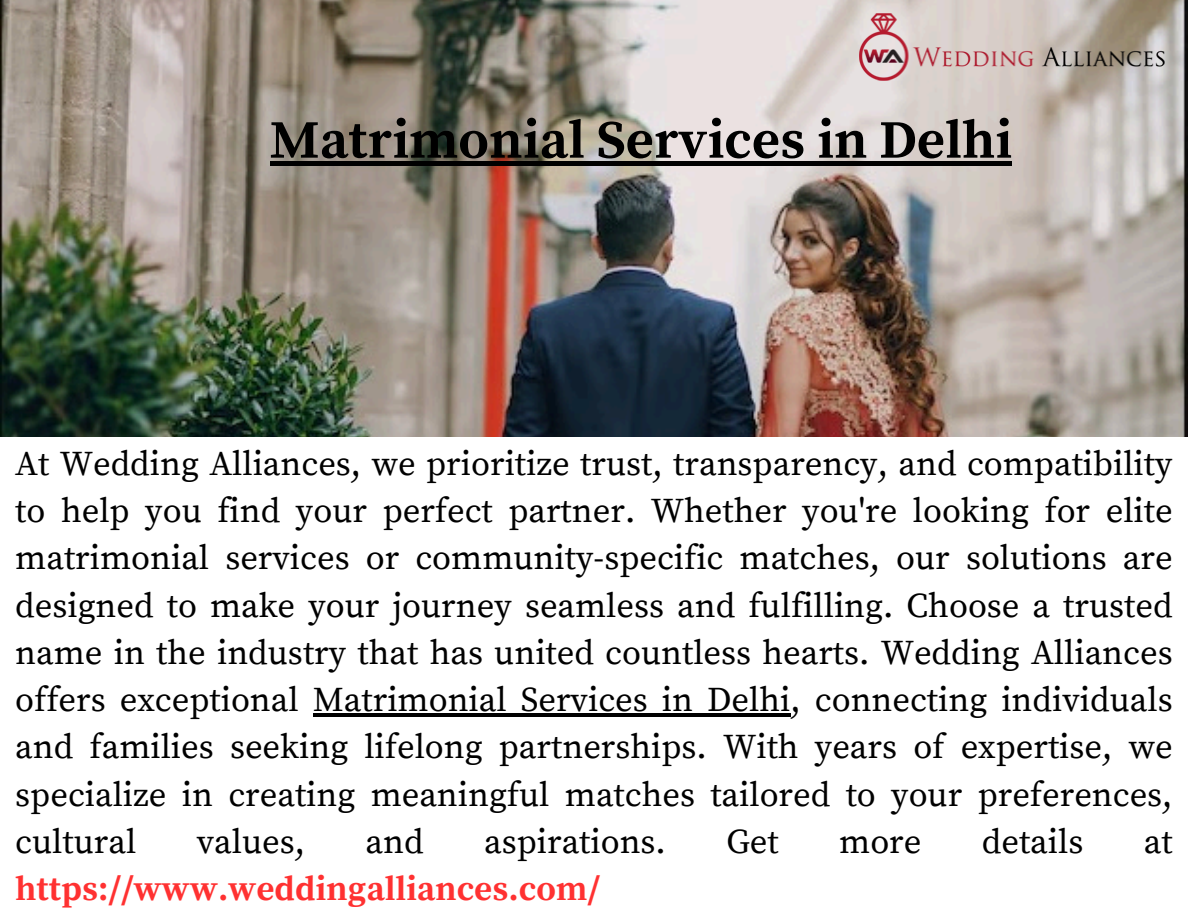
<style>
.page{position:relative;width:1188px;height:918px;background:#fff}
.page>*{position:absolute;margin:0;border:0;box-sizing:border-box;transform-origin:0 0}
.t1{font:700 54px "Source Serif Pro";color:#000}
.t2{font:34.5px/47.2px "Source Serif Pro";color:#000;text-align:justify}
.t3{font:700 34.5px "Source Serif Pro";color:#ff3131}
</style>
<div class="page">
<img style="left:0;top:0;width:1188px;height:436px">
<div style="left:270px;top:161px;width:742px;height:5px;background:#000"></div>
<hr style="left:313px;top:713px;width:478px;height:4px;background:#000">
<img style="left:860px;top:14px;width:305px;height:67px">
<p class="t1" style="left:270px;top:108px;width:743px">Matrimonial Services in Delhi</p>
<p class="t2" style="left:15px;top:441px;width:1159px">At Wedding Alliances, we prioritize trust, transparency, and compatibility to help you find your perfect partner. Whether you're looking for elite matrimonial services or community-specific matches, our solutions are designed to make your journey seamless and fulfilling. Choose a trusted name in the industry that has united countless hearts. Wedding Alliances offers exceptional Matrimonial Services in Delhi, connecting individuals and families seeking lifelong partnerships. With years of expertise, we specialize in creating meaningful matches tailored to your preferences, cultural</p>
<p class="t2" style="left:197px;top:819px;width:110px">values,</p>
<p class="t2" style="left:366px;top:819px;width:60px">and</p>
<p class="t2" style="left:484px;top:819px;width:183px">aspirations.</p>
<p class="t2" style="left:726px;top:819px;width:54px">Get</p>
<p class="t2" style="left:839px;top:819px;width:84px">more</p>
<p class="t2" style="left:982px;top:819px;width:103px">details</p>
<p class="t2" style="left:1144px;top:819px;width:30px">at</p>
<p class="t3" style="left:15px;top:868px;width:586px">https://www.weddingalliances.com/</p>
</div>
